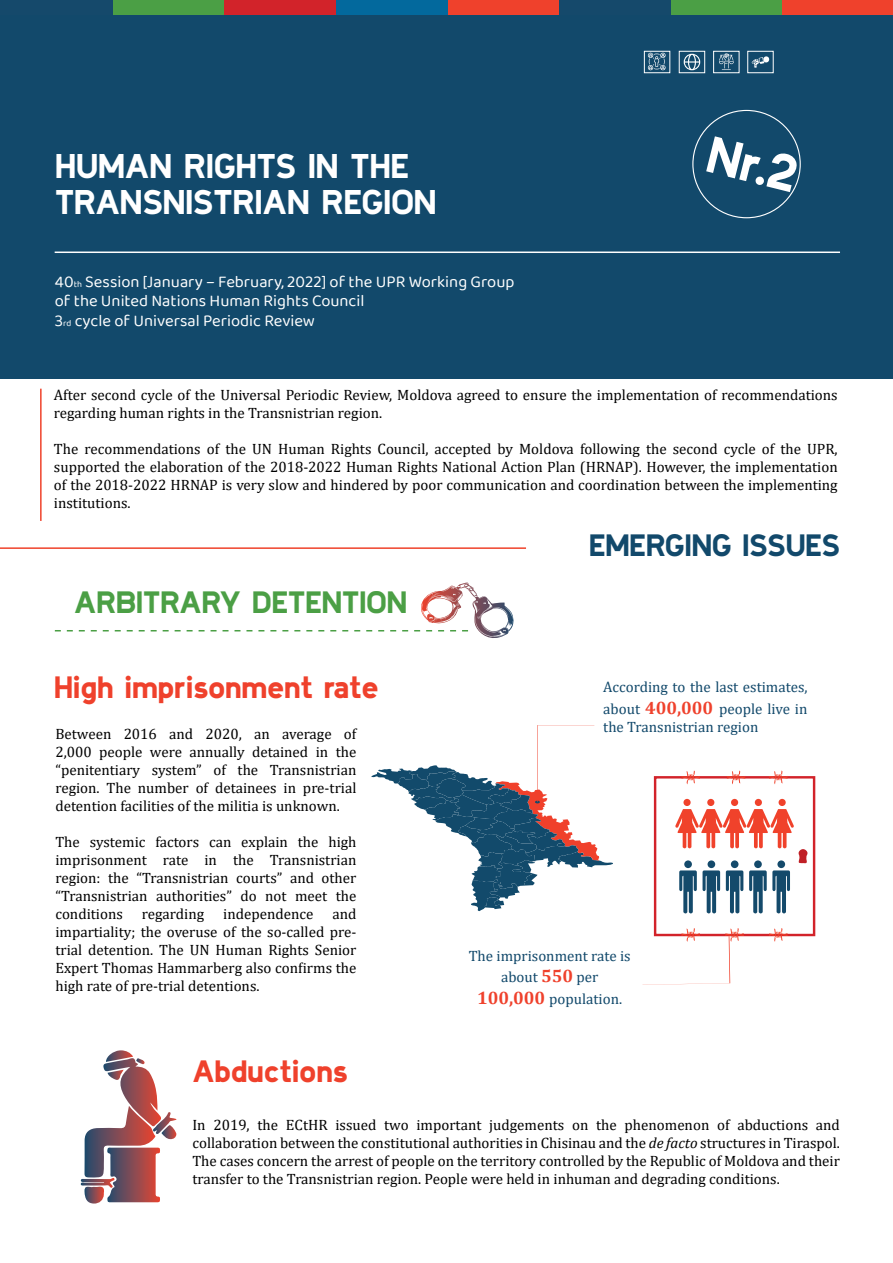
<style>
.page{position:relative;width:893px;height:1263px;background:#fff}
.page>*{position:absolute;margin:0;border:0;box-sizing:border-box;transform-origin:0 0}
.t1{font:45px "Quarry Digger";color:#fff}
.t2{font:30px/36px "Quarry Digger";color:#fff}
.t3{font:27px "Quarry Digger";color:#ef412c}
.t4{font:27px "Quarry Digger";color:#4b9f45}
.t5{font:27px "Quarry Digger";color:#12496b}
.t6{font:16.5px/19.8px "Baloo 2";color:#fff}
.t7{font:15px/18px "Cambria";color:#000;text-align:justify}
.t8{font:15px/21.6px "Cambria";color:#12496b}
.s1{font-size:9px}
.s2{font-weight:700;font-size:18px;color:#ef412c}
.s3{font-style:italic}
</style>
<div class="page">
<div style="left:0;top:13px;width:893px;height:366px;background:#12496b"></div>
<div style="left:0;top:0;width:113px;height:14px;background:#15496b"></div>
<div style="left:113px;top:0;width:111px;height:14px;background:#4b9f45"></div>
<div style="left:671px;top:0;width:111px;height:14px;background:#4b9f45"></div>
<div style="left:559px;top:0;width:112px;height:14px;background:#15496b"></div>
<div style="left:447px;top:0;width:112px;height:14px;background:#ef412c"></div>
<div style="left:336px;top:0;width:111px;height:14px;background:#03699d"></div>
<div style="left:224px;top:0;width:112px;height:14px;background:#d2232a"></div>
<div style="left:782px;top:0;width:111px;height:14px;background:#ef412c"></div>
<hr style="left:55px;top:251px;width:785px;height:2px;background:#fff">
<svg style="left:684px;top:54px;width:16px;height:16px"></svg>
<div style="left:644px;top:51px;width:26px;height:22px;border:1px solid #fff"></div>
<div style="left:747px;top:51px;width:27px;height:22px;border:1px solid #fff"></div>
<div style="left:713px;top:51px;width:26px;height:22px;border:1px solid #fff"></div>
<div style="left:679px;top:51px;width:26px;height:22px;border:1px solid #fff"></div>
<hr style="left:40px;top:389px;width:2px;height:132px;background:#ef422b">
<hr style="left:0;top:547px;width:526px;height:2px;background:#ef422b">
<svg style="left:648px;top:53px;width:18px;height:17px"></svg>
<svg style="left:719px;top:53px;width:15px;height:17px"></svg>
<svg style="left:752px;top:56px;width:17px;height:12px"></svg>
<div style="left:684px;top:860px;width:8px;height:8px;background:#144a6b;border-radius:50%"></div>
<div style="left:707px;top:860px;width:8px;height:8px;background:#144a6b;border-radius:50%"></div>
<svg style="left:679px;top:870px;width:41px;height:43px"></svg>
<div style="left:731px;top:860px;width:7px;height:8px;background:#144a6b;border-radius:50%"></div>
<svg style="left:726px;top:870px;width:17px;height:43px"></svg>
<div style="left:754px;top:860px;width:8px;height:8px;background:#144a6b;border-radius:50%"></div>
<div style="left:777px;top:860px;width:8px;height:8px;background:#144a6b;border-radius:50%"></div>
<svg style="left:749px;top:870px;width:41px;height:43px"></svg>
<div style="left:683px;top:799px;width:8px;height:7px;background:#f0422b;border-radius:50%"></div>
<div style="left:707px;top:799px;width:7px;height:7px;background:#f0422b;border-radius:50%"></div>
<div style="left:731px;top:799px;width:7px;height:7px;background:#f0422b;border-radius:50%"></div>
<div style="left:755px;top:799px;width:7px;height:7px;background:#f0422b;border-radius:50%"></div>
<div style="left:778px;top:799px;width:8px;height:7px;background:#f0422b;border-radius:50%"></div>
<svg style="left:371px;top:725px;width:242px;height:186px"></svg>
<div style="left:654px;top:776px;width:161px;height:160px;border:2px solid #d2232a"></div>
<svg style="left:675px;top:809px;width:133px;height:54px"></svg>
<svg style="left:681px;top:770px;width:19px;height:14px"></svg>
<svg style="left:727px;top:770px;width:18px;height:14px"></svg>
<svg style="left:769px;top:770px;width:19px;height:14px"></svg>
<svg style="left:769px;top:928px;width:19px;height:14px"></svg>
<svg style="left:642px;top:928px;width:102px;height:57px"></svg>
<svg style="left:55px;top:582px;width:459px;height:56px"></svg>
<svg style="left:81px;top:1050px;width:96px;height:154px"></svg>
<h2 class="t2" style="left:55px;top:148px;width:383px">HUMAN RIGHTS IN THE<br>TRANSNISTRIAN REGION</h2>
<p class="t6" style="left:55px;top:272px;width:461px">40<span class="s1">th</span> Session [January – February, 2022] of the UPR Working Group of the United Nations Human Rights Council<br>3<span class="s1">rd</span> cycle of Universal Periodic Review</p>
<h1 class="t1" style="left:715px;top:125px;width:92px;rotate:14deg">Nr.2</h1>
<p class="t7" style="left:54px;top:386px;width:785px">After second cycle of the Universal Periodic Review, Moldova agreed to ensure the implementation of recommendations regarding human rights in the Transnistrian region.</p>
<p class="t7" style="left:54px;top:440px;width:785px">The recommendations of the UN Human Rights Council, accepted by Moldova following the second cycle of the UPR, supported the elaboration of the 2018-2022 Human Rights National Action Plan (HRNAP). However, the implementation of the 2018-2022 HRNAP is very slow and hindered by poor communication and coordination between the implementing institutions.</p>
<h3 class="t5" style="left:589px;top:527px;width:252px">EMERGING ISSUES</h3>
<h3 class="t4" style="left:74px;top:584px;width:334px">ARBITRARY DETENTION</h3>
<h3 class="t3" style="left:54px;top:669px;width:326px">High imprisonment rate</h3>
<p class="t7" style="left:55px;top:725px;width:303px">Between 2016 and 2020, an average of 2,000 people were annually detained in the “penitentiary system” of the Transnistrian region. The number of detainees in pre-trial detention facilities of the militia is unknown.</p>
<p class="t7" style="left:55px;top:833px;width:303px">The systemic factors can explain the high imprisonment rate in the Transnistrian region: the “Transnistrian courts” and other “Transnistrian authorities” do not meet the conditions</p>
<p class="t7" style="left:55px;top:905px;width:303px;text-indent:277px">and impartiality; the overuse of the so-called pre&shy;trial detention. The UN Human Rights Senior Expert Thomas Hammarberg also confirms the high rate of pre-trial detentions.</p>
<p class="t7" style="left:142px;top:905px;width:64px">regarding</p>
<p class="t7" style="left:223px;top:905px;width:92px">independence</p>
<p class="t8" style="left:603px;top:676px;width:206px">According to the last estimates, about <span class="s2">400,000</span> people live in</p>
<p class="t8" style="left:603px;top:716px;width:157px">the Transnistrian region</p>
<p class="t8" style="left:469px;top:945px;width:163px;text-align:center">The imprisonment rate is about <span class="s2">550</span> per<br><span class="s2">100,000</span> population.</p>
<h3 class="t3" style="left:192px;top:1053px;width:157px">Abductions</h3>
<p class="t7" style="left:192px;top:1116px;width:649px">In 2019, the ECtHR issued two important judgements on the phenomenon of abductions and collaboration between the constitutional authorities in Chisinau and the <span class="s3">de facto</span> structures in Tiraspol.<br>The cases concern the arrest of people on the territory controlled by the Republic of Moldova and their transfer to the Transnistrian region. People were held in inhuman and degrading conditions.</p>
</div>
